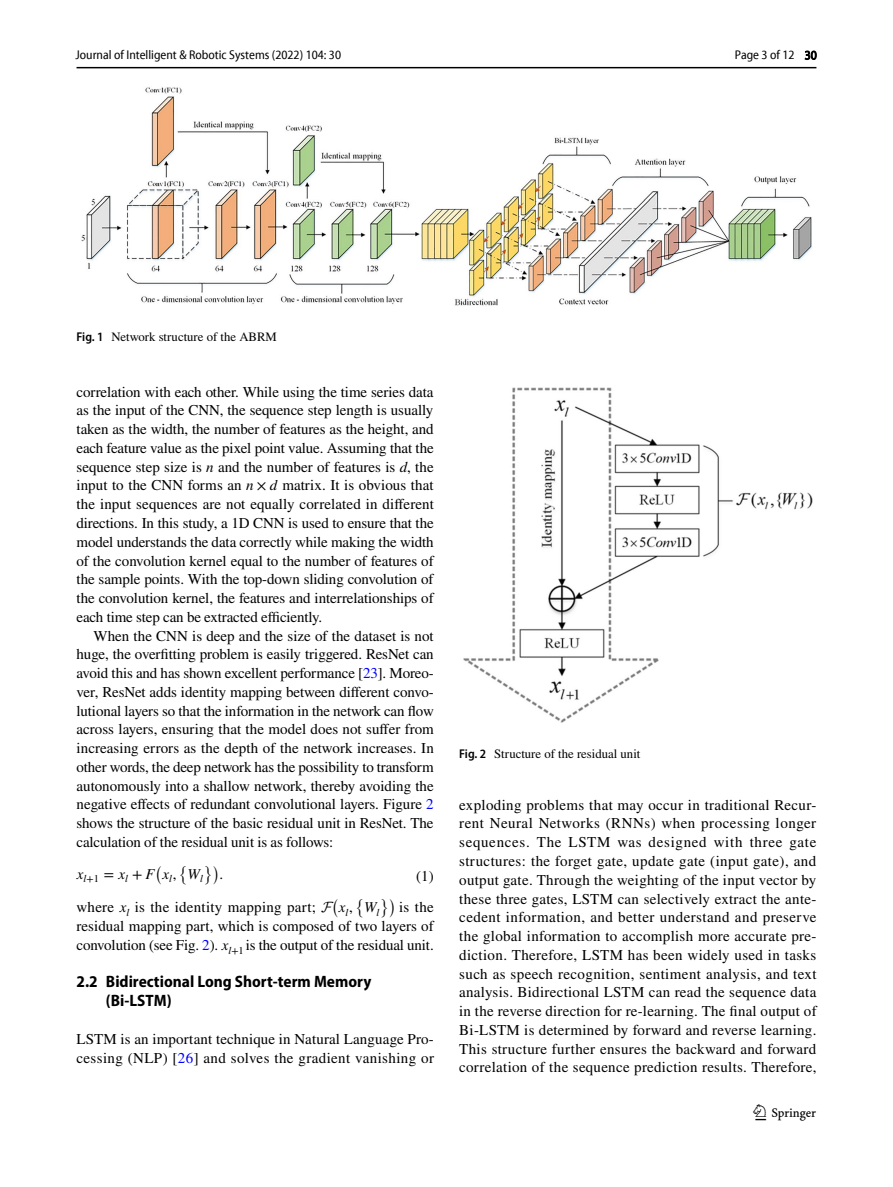
<style>
.page{position:relative;width:893px;height:1187px;background:#fff}
.page>*{position:absolute;margin:0;border:0;box-sizing:border-box;transform-origin:0 0}
.t1{font:22.5px "Springnew Regular 3";color:#000}
.t2{font:700 semi-condensed 16.5px/18.8px "Myriad Pro";color:#000}
.t3{font:15px/18.8px "STIX";letter-spacing:.005em;color:#000;text-align:justify}
.t4{font:15px "STIX General Italic 2";color:#000}
.t5{font:15px "STIX General Italic 5";color:#000}
.t6{font:15px "STIX Math Extensions Regular 2";color:#000}
.t7{font:15px "STIX Math Extensions";color:#000}
.t8{font:15px "STIX General Regular 2";color:#000}
.t9{font:12.75px "STIX";color:#000}
.t10{font:semi-condensed 12.75px "Myriad Pro Unic";color:#000}
.s1{font-family:"Myriad Pro";font-weight:600;font-stretch:semi-condensed}
.s2{font-style:italic}
.s3{font-family:"STIX General Italic 3"}
.s4{font-family:"STIX Math Regular 3"}
.s5{color:#00f}
.s6{font-family:"STIX General Regular 2"}
.s7{font-family:"STIX Math Regular 2"}
.s8{font-family:"STIX General Italic 4"}
.s9{font-family:"CMSY10"}
.s10{font-family:"STIX General Regular 3"}
.s11{font-family:"STIX General";font-style:italic}
</style>
<div class="page">
<hr style="left:77px;top:67px;width:739px;height:1px;background:#000">
<img style="left:81px;top:87px;width:731px;height:219px">
<img style="left:463px;top:387px;width:349px;height:335px">
<p class="t10" style="left:76px;top:50px;width:267px">Journal of Intelligent &amp; Robotic Systems (2022) 104: 30</p>
<p class="t10" style="left:735px;top:50px;width:83px">Page 3 of 12 30</p>
<p class="t9" style="left:77px;top:328px;width:202px"><span class="s1">Fig. 1</span> Network structure of the ABRM</p>
<p class="t3" style="left:77px;top:383px;width:359px">correlation with each other. While using the time series data as the input of the CNN, the sequence step length is usually taken as the width, the number of features as the height, and each feature value as the pixel point value. Assuming that the sequence step size is <span class="s2">n</span> and the number of features is <span class="s2">d</span>, the input to the CNN forms an <span class="s3">n</span> <span class="s4">×</span> <span class="s3">d</span> matrix. It is obvious that the input sequences are not equally correlated in different directions. In this study, a 1D CNN is used to ensure that the model understands the data correctly while making the width of the convolution kernel equal to the number of features of the sample points. With the top-down sliding convolution of the convolution kernel, the features and interrelationships of each time step can be extracted efficiently.</p>
<p class="t3" style="left:77px;top:627px;width:359px;text-indent:17px">When the CNN is deep and the size of the dataset is not huge, the overfitting problem is easily triggered. ResNet can avoid this and has shown excellent performance [<span class="s5">23</span>]. Moreo&shy;ver, ResNet adds identity mapping between different convo&shy;lutional layers so that the information in the network can flow across layers, ensuring that the model does not suffer from increasing errors as the depth of the network increases. In other words, the deep network has the possibility to transform autonomously into a shallow network, thereby avoiding the negative effects of redundant convolutional layers. Figure <span class="s5">2 </span>shows the structure of the basic residual unit in ResNet. The calculation of the residual unit is as follows:</p>
<p class="t7" style="left:155px;top:852px;width:9px">(</p>
<p class="t4" style="left:162px;top:868px;width:16px">x<sub>l</sub><span class="s6">,</span></p>
<p class="t7" style="left:179px;top:852px;width:10px">{</p>
<p class="t4" style="left:188px;top:868px;width:17px">W<sub>l</sub></p>
<p class="t7" style="left:204px;top:852px;width:17px">})</p>
<p class="t8" style="left:219px;top:868px;width:5px">.</p>
<p class="t4" style="left:77px;top:868px;width:79px">x<sub>l</sub><sub>+</sub><sub>1</sub> <span class="s7">=</span> x<sub>l</sub> <span class="s7">+</span> F</p>
<p class="t3" style="left:416px;top:867px;width:19px">(1)</p>
<p class="t3" style="left:77px;top:898px;width:257px">where <span class="s8">x</span><sub>l</sub> is the identity mapping part; <span class="s9">F</span></p>
<p class="t6" style="left:332px;top:886px;width:9px">(</p>
<p class="t5" style="left:339px;top:902px;width:16px">x<sub>l</sub><span class="s10">,</span></p>
<p class="t6" style="left:355px;top:886px;width:10px">{</p>
<p class="t5" style="left:364px;top:902px;width:17px">W<sub>l</sub></p>
<p class="t6" style="left:380px;top:886px;width:17px">})</p>
<p class="t3" style="left:77px;top:898px;width:359px;text-indent:323px">is the residual mapping part, which is composed of two layers of convolution (see Fig. <span class="s5">2</span>). <span class="s11">x</span><sub>l</sub><sub>+</sub><sub>1</sub> is the output of the residual unit.</p>
<p class="t2" style="left:106px;top:972px;width:267px;text-indent:-29px">2.2 Bidirectional Long Short‑term Memory (Bi‑LSTM)</p>
<p class="t3" style="left:77px;top:1030px;width:359px">LSTM is an important technique in Natural Language Pro&shy;cessing (NLP) [<span class="s5">26</span>] and solves the gradient vanishing or</p>
<p class="t9" style="left:459px;top:744px;width:183px"><span class="s1">Fig. 2</span> Structure of the residual unit</p>
<p class="t3" style="left:459px;top:796px;width:359px">exploding problems that may occur in traditional Recur&shy;rent Neural Networks (RNNs) when processing longer sequences. The LSTM was designed with three gate structures: the forget gate, update gate (input gate), and output gate. Through the weighting of the input vector by these three gates, LSTM can selectively extract the ante&shy;cedent information, and better understand and preserve the global information to accomplish more accurate pre&shy;diction. Therefore, LSTM has been widely used in tasks such as speech recognition, sentiment analysis, and text analysis. Bidirectional LSTM can read the sequence data in the reverse direction for re-learning. The final output of Bi-LSTM is determined by forward and reverse learning.<br>This structure further ensures the backward and forward correlation of the sequence prediction results. Therefore,</p>
<h1 class="t1" style="left:755px;top:1104px;width:62px">1 3</h1>
</div>
